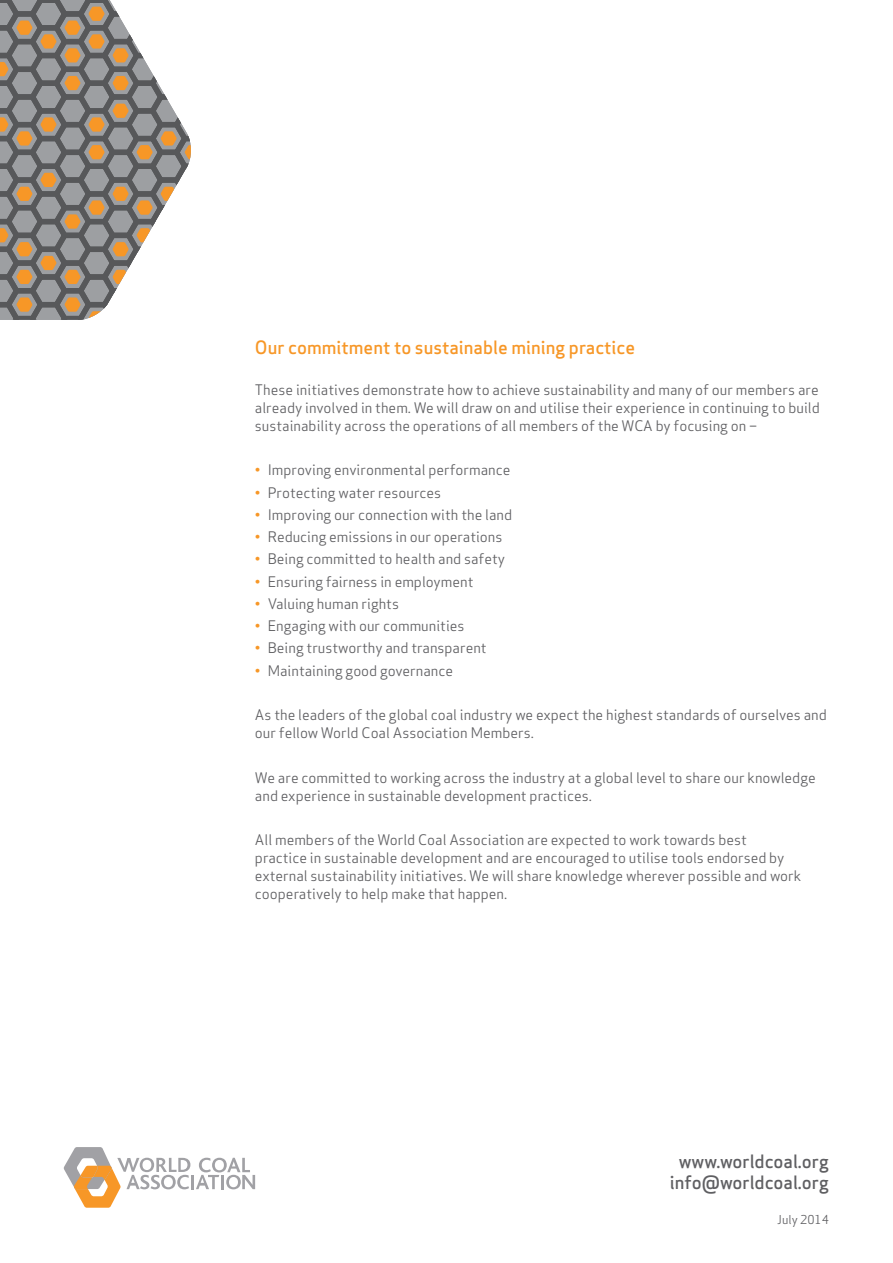
<style>
.page{position:relative;width:893px;height:1263px;background:#fff}
.page>*{position:absolute;margin:0;border:0;box-sizing:border-box;transform-origin:0 0}
.t1{font:18px "Apex Sans Medium T";color:#f79727}
.t2{font:18px/21px "Apex Sans Medium T";color:#5f5f62;text-align:center}
.t3{font:14.25px/18px "Apex Sans Book T";color:#5f5f62}
.t4{font:12px "Apex Sans Book T";color:#5f5f62}
.s1{color:#f79727}
</style>
<div class="page">
<svg style="left:64px;top:1147px;width:191px;height:61px"></svg>
<svg style="left:0;top:0;width:191px;height:320px"></svg>
<p class="t1" style="left:255px;top:336px;width:382px">Our commitment to sustainable mining practice</p>
<p class="t3" style="left:255px;top:380px;width:566px;text-align:justify">These initiatives demonstrate how to achieve sustainability and many of our members are already involved in them. We will draw on and utilise their experience in continuing to build sustainability across the operations of all members of the WCA by focusing on –</p>
<p class="t3" style="left:255px;top:461px;width:257px"><span class="s1">•</span> Improving environmental performance</p>
<p class="t3" style="left:255px;top:483px;width:188px"><span class="s1">•</span> Protecting water resources</p>
<p class="t3" style="left:255px;top:505px;width:259px"><span class="s1">•</span> Improving our connection with the land</p>
<p class="t3" style="left:255px;top:528px;width:249px"><span class="s1">•</span> Reducing emissions in our operations</p>
<p class="t3" style="left:255px;top:550px;width:252px"><span class="s1">•</span> Being committed to health and safety</p>
<p class="t3" style="left:255px;top:572px;width:220px"><span class="s1">•</span> Ensuring fairness in employment</p>
<p class="t3" style="left:255px;top:594px;width:146px"><span class="s1">•</span> Valuing human rights</p>
<p class="t3" style="left:255px;top:617px;width:211px"><span class="s1">•</span> Engaging with our communities</p>
<p class="t3" style="left:255px;top:639px;width:233px"><span class="s1">•</span> Being trustworthy and transparent</p>
<p class="t3" style="left:255px;top:661px;width:200px"><span class="s1">•</span> Maintaining good governance</p>
<p class="t3" style="left:255px;top:706px;width:573px">As the leaders of the global coal industry we expect the highest standards of ourselves and our fellow World Coal Association Members.</p>
<p class="t3" style="left:255px;top:768px;width:562px">We are committed to working across the industry at a global level to share our knowledge and experience in sustainable development practices.</p>
<p class="t3" style="left:255px;top:831px;width:548px">All members of the World Coal Association are expected to work towards best practice in sustainable development and are encouraged to utilise tools endorsed by external sustainability initiatives. We will share knowledge wherever possible and work cooperatively to help make that happen.</p>
<p class="t2" style="left:670px;top:1151px;width:161px">www.worldcoal.org info@worldcoal.org</p>
<p class="t4" style="left:777px;top:1212px;width:53px">July 2014</p>
</div>
